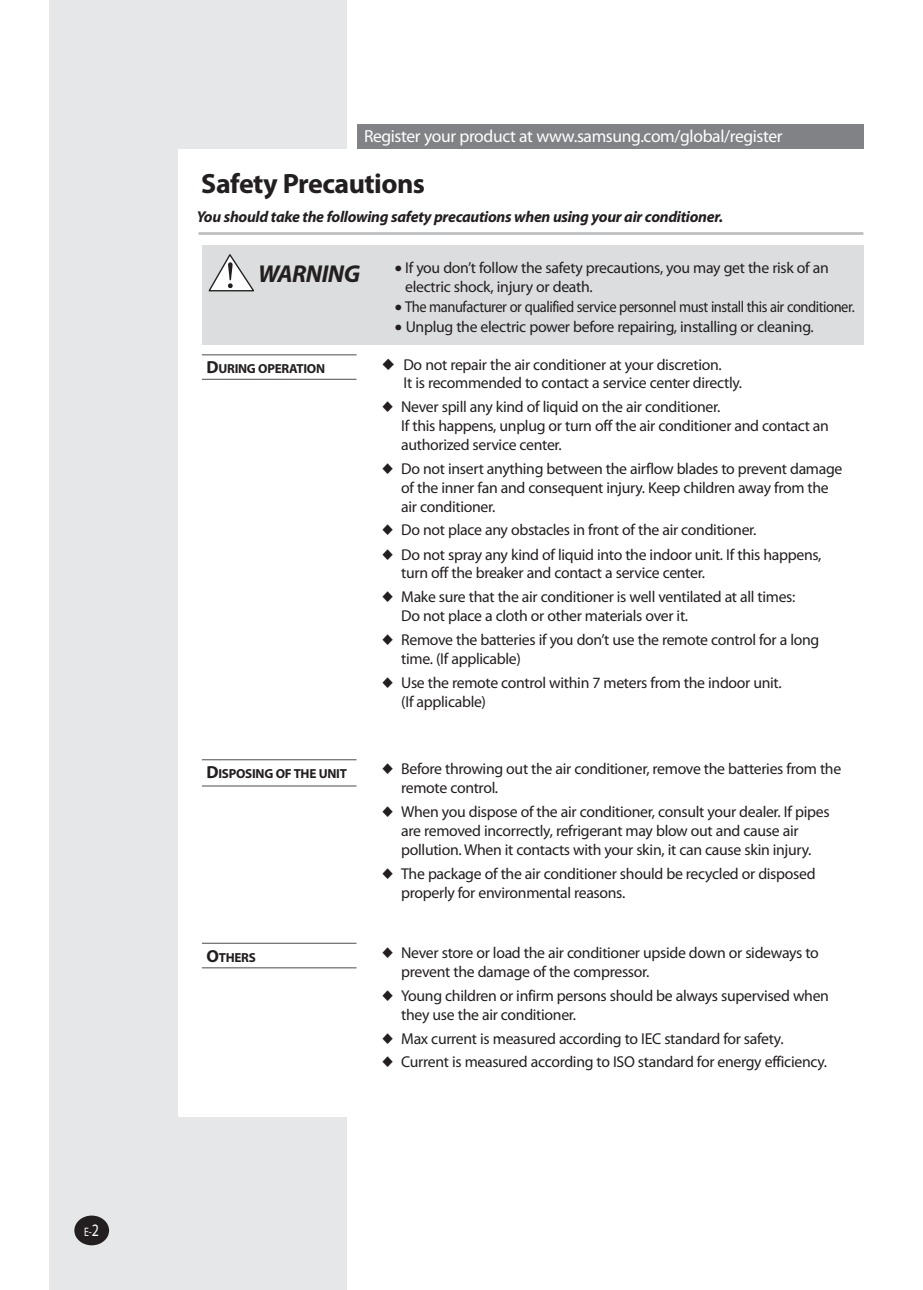
<style>
.page{position:relative;width:923px;height:1290px;background:#fff}
.page>*{position:absolute;margin:0;border:0;box-sizing:border-box;transform-origin:0 0}
.t1{font:700 28px "Myriad Pro";letter-spacing:-.02em;color:#231f20}
.t2{font:italic 700 24.5px "Myriad Pro";letter-spacing:-.02em;color:#231f20}
.t3{font:17.5px "Myriad Pro";letter-spacing:-.02em;color:#fff}
.t4{font:15.75px/18.7px "Myriad Pro";letter-spacing:-.02em;color:#231f20}
.t5{font:15.75px "Myriad Pro";letter-spacing:-.02em;color:#231f20;scale:.92 1}
.t6{font:italic 700 15.75px "Myriad Pro";letter-spacing:-.02em;color:#231f20}
.t7{font:700 13.12px "Myriad Pro";letter-spacing:-.02em;color:#231f20}
.t8{font:12.25px "Myriad Pro";color:#fff;scale:.8 1}
.s1{font-size:17.5px}
</style>
<div class="page">
<div style="left:50px;top:0;width:297px;height:1290px;background:#e6e7e9"></div>
<div style="left:74px;top:1215px;width:35px;height:30px;background:#231f20;border-radius:50%"></div>
<div style="left:179px;top:149px;width:198px;height:967px;background:#fff"></div>
<hr style="left:202px;top:354px;width:154px;height:1px;background:#6c6d70">
<hr style="left:202px;top:379px;width:154px;height:1px;background:#6c6d70">
<hr style="left:202px;top:943px;width:154px;height:1px;background:#6c6d70">
<hr style="left:202px;top:967px;width:154px;height:1px;background:#6c6d70">
<hr style="left:202px;top:759px;width:154px;height:1px;background:#6c6d70">
<hr style="left:202px;top:785px;width:154px;height:1px;background:#6c6d70">
<hr style="left:198px;top:232px;width:665px;height:3px;background:#bcbdc0">
<div style="left:357px;top:124px;width:506px;height:25px;background:#808285"></div>
<div style="left:202px;top:246px;width:661px;height:99px;background:#dcdddf"></div>
<svg style="left:208px;top:254px;width:46px;height:37px"></svg>
<p class="t8" style="left:84px;top:1225px;width:20px">E-<span class="s1">2</span></p>
<p class="t3" style="left:364px;top:126px;width:420px">Register your product at www.samsung.com/global/register</p>
<h1 class="t1" style="left:201px;top:168px;width:225px">Safety Precautions</h1>
<p class="t6" style="left:197px;top:208px;width:528px">You should take the following safety precautions when using your air conditioner.</p>
<h2 class="t2" style="left:258px;top:261px;width:104px">WARNING</h2>
<p class="t4" style="left:405px;top:259px;width:425px;line-height:18.2px;text-indent:-10px">• If you don’t follow the safety precautions, you may get the risk of an electric shock, injury or death.</p>
<p class="t5" style="left:395px;top:298px;width:501px">• The manufacturer or qualified service personnel must install this air conditioner.</p>
<p class="t4" style="left:395px;top:318px;width:420px">• Unplug the electric power before repairing, installing or cleaning.</p>
<p class="t7" style="left:207px;top:361px;width:120px"><span class="s1">D</span>URING OPERATION</p>
<p class="t4" style="left:403px;top:355px;width:340px;text-indent:-21px">◆ Do not repair the air conditioner at your discretion.<br>It is recommended to contact a service center directly.</p>
<p class="t4" style="left:401px;top:398px;width:429px;text-indent:-19px">◆ Never spill any kind of liquid on the air conditioner.<br>If this happens, unplug or turn off the air conditioner and contact an authorized service center.</p>
<p class="t4" style="left:401px;top:460px;width:443px;text-indent:-19px">◆ Do not insert anything between the airflow blades to prevent damage of the inner fan and consequent injury. Keep children away from the air conditioner.</p>
<p class="t4" style="left:382px;top:521px;width:376px">◆ Do not place any obstacles in front of the air conditioner.</p>
<p class="t4" style="left:401px;top:545px;width:422px;text-indent:-19px">◆ Do not spray any kind of liquid into the indoor unit. If this happens, turn off the breaker and contact a service center.</p>
<p class="t4" style="left:401px;top:587px;width:396px;text-indent:-19px">◆ Make sure that the air conditioner is well ventilated at all times:<br>Do not place a cloth or other materials over it.</p>
<p class="t4" style="left:401px;top:630px;width:420px;text-indent:-19px">◆ Remove the batteries if you don’t use the remote control for a long time. (If applicable)</p>
<p class="t4" style="left:401px;top:673px;width:382px;text-indent:-19px">◆ Use the remote control within 7 meters from the indoor unit. (If applicable)</p>
<p class="t7" style="left:207px;top:766px;width:142px"><span class="s1">D</span>ISPOSING OF THE UNIT</p>
<p class="t4" style="left:401px;top:760px;width:441px;text-indent:-19px">◆ Before throwing out the air conditioner, remove the batteries from the remote control.</p>
<p class="t4" style="left:401px;top:803px;width:430px;text-indent:-19px">◆ When you dispose of the air conditioner, consult your dealer. If pipes are removed incorrectly, refrigerant may blow out and cause air pollution. When it contacts with your skin, it can cause skin injury.</p>
<p class="t4" style="left:401px;top:864px;width:416px;text-indent:-19px">◆ The package of the air conditioner should be recycled or disposed properly for environmental reasons.</p>
<p class="t7" style="left:207px;top:950px;width:51px"><span class="s1">O</span>THERS</p>
<p class="t4" style="left:401px;top:944px;width:419px;text-indent:-19px">◆ Never store or load the air conditioner upside down or sideways to prevent the damage of the compressor.</p>
<p class="t4" style="left:401px;top:986px;width:429px;text-indent:-19px">◆ Young children or infirm persons should be always supervised when they use the air conditioner.</p>
<p class="t4" style="left:382px;top:1029px;width:403px">◆ Max current is measured according to IEC standard for safety.</p>
<p class="t4" style="left:382px;top:1053px;width:446px">◆ Current is measured according to ISO standard for energy efficiency.</p>
</div>
